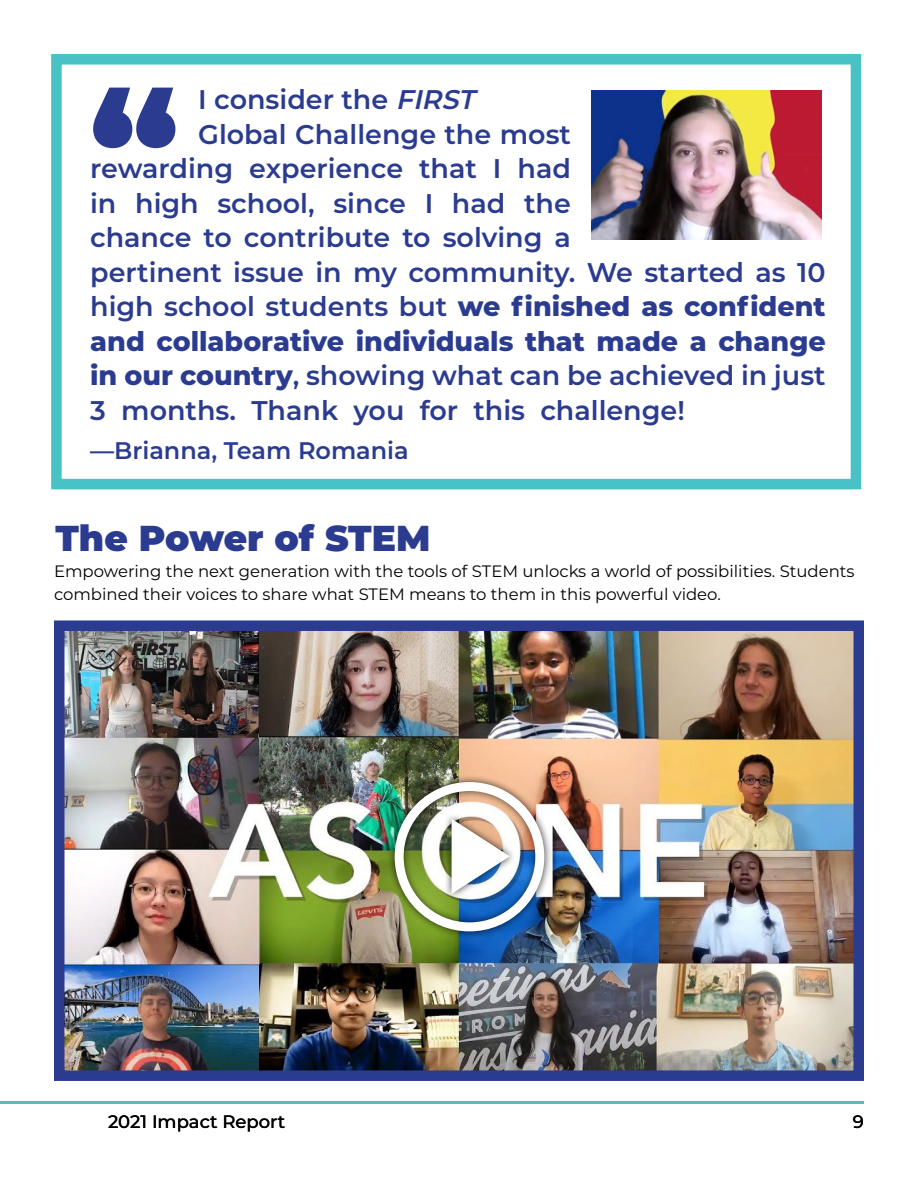
<style>
.page{position:relative;width:918px;height:1188px;background:#fff}
.page>*{position:absolute;margin:0;border:0;box-sizing:border-box;transform-origin:0 0}
.t1{font:900 148.5px "Montserrat";color:#2b3c90}
.t2{font:900 36px "Montserrat";color:#2b3c90}
.t3{font:600 27px "Montserrat";color:#2b3c90}
.t4{font:800 27px "Montserrat";color:#2b3c90}
.t5{font:600 24px "Montserrat";color:#2b3c90}
.t6{font:500 18px "Montserrat";color:#000}
.t7{font:16.5px/22.5px "Montserrat";color:#000}
.s1{font-style:italic}
.s2{font-weight:800}
</style>
<div class="page">
<img style="left:65px;top:631px;width:788px;height:439px">
<div style="left:54px;top:620px;width:810px;height:461px;border:10px solid #2b3c90"></div>
<div style="left:387px;top:774px;width:165px;height:165px;background:#000;opacity:.75"></div>
<div style="left:395px;top:782px;width:149px;height:149px;border:9px solid #fff;border-radius:50%"></div>
<svg style="left:452px;top:819px;width:58px;height:75px"></svg>
<div style="left:51px;top:54px;width:810px;height:435px;border:10px solid #48c2c5"></div>
<img style="left:591px;top:91px;width:231px;height:149px">
<hr style="left:0;top:1101px;width:864px;height:3px;background:#48c2c5">
<h1 class="t1" style="left:90px;top:34px;width:90px">“</h1>
<p class="t3" style="left:198px;top:81px;width:285px">I consider the <span class="s1">FIRST</span></p>
<p class="t3" style="left:198px;top:115px;width:374px">Global Challenge the most</p>
<p class="t3" style="left:90px;top:150px;width:482px">rewarding experience that I had</p>
<p class="t3" style="left:90px;top:184px;width:482px">in high school, since I had the</p>
<p class="t3" style="left:90px;top:219px;width:482px">chance to contribute to solving a</p>
<p class="t3" style="left:90px;top:253px;width:737px">pertinent issue in my community. We started as 10</p>
<p class="t3" style="left:90px;top:288px;width:737px">high school students but <span class="s2">we finished as confident</span></p>
<p class="t4" style="left:90px;top:322px;width:737px">and collaborative individuals that made a change</p>
<p class="t3" style="left:90px;top:357px;width:737px"><span class="s2">in our country</span>, showing what can be achieved in just</p>
<p class="t3" style="left:90px;top:391px;width:596px">3 months. Thank you for this challenge!</p>
<p class="t5" style="left:90px;top:433px;width:320px">—Brianna, Team Romania</p>
<h2 class="t2" style="left:55px;top:511px;width:377px">The Power of STEM</h2>
<p class="t7" style="left:54px;top:560px;width:802px">Empowering the next generation with the tools of STEM unlocks a world of possibilities. Students combined their voices to share what STEM means to them in this powerful video.</p>
<p class="t6" style="left:108px;top:1109px;width:179px">2021 Impact Report</p>
<p class="t6" style="left:853px;top:1109px;width:13px">9</p>
</div>
